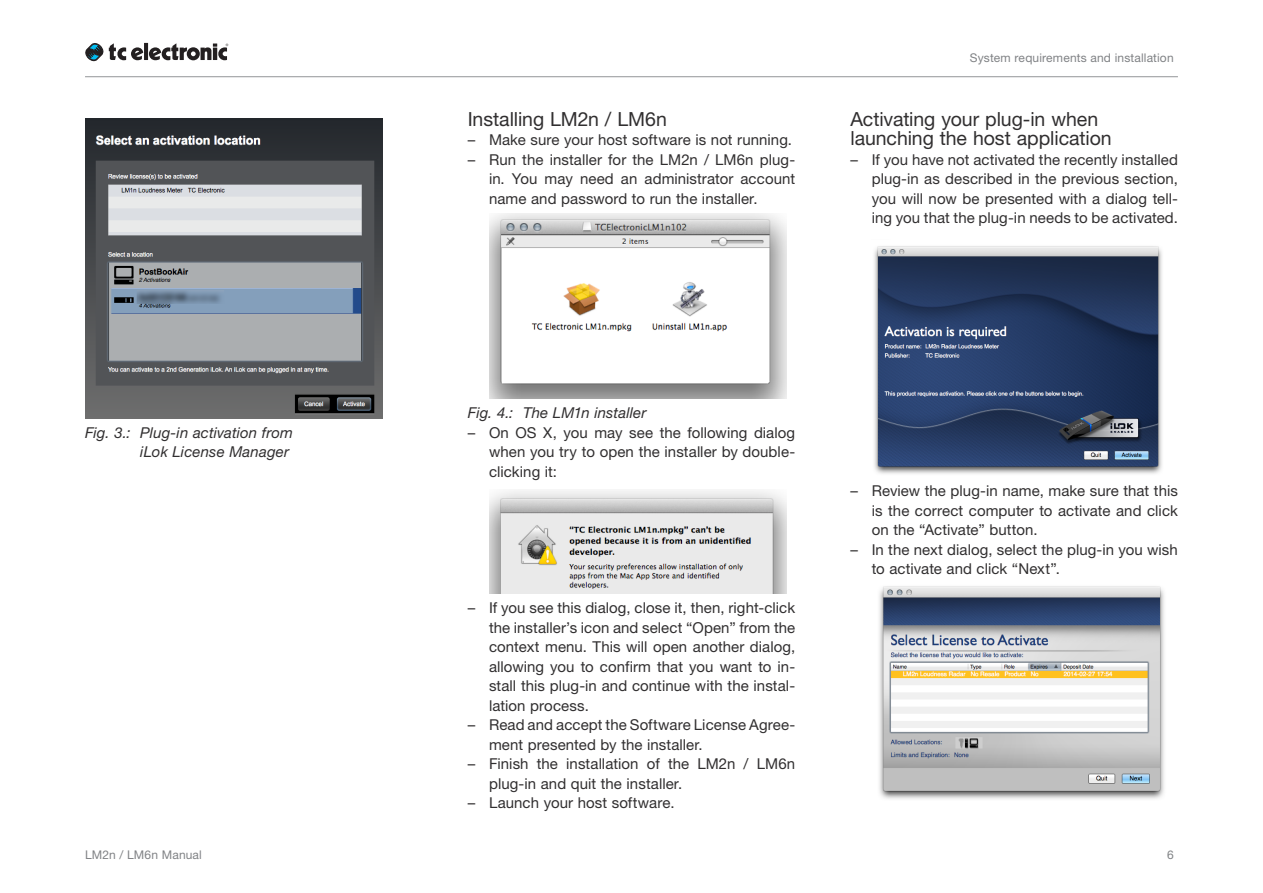
<style>
.page{position:relative;width:1263px;height:893px;background:#fff}
.page>*{position:absolute;margin:0;border:0;box-sizing:border-box;transform-origin:0 0}
.t1{font:19.5px/19.5px "Helvetica Neue LT Pro";letter-spacing:-.005em;color:#312f30}
.t2{font:15px/19.5px "Helvetica Neue LT Pro";letter-spacing:.005em;color:#312f30;text-align:justify}
.t3{font:italic 15px/19.5px "Helvetica Neue LT Pro";letter-spacing:.01em;color:#312f30;text-align:right}
.t4{font:12px "Helvetica Neue LT Pro";letter-spacing:.015em;color:#808285}
</style>
<div class="page">
<hr style="left:144px;top:43px;width:4px;height:17px;background:#231f20">
<svg style="left:149px;top:43px;width:79px;height:17px"></svg>
<svg style="left:85px;top:43px;width:58px;height:18px"></svg>
<hr style="left:85px;top:76px;width:1093px;height:1px;background:#939598">
<img style="left:85px;top:119px;width:298px;height:299px">
<img style="left:489px;top:214px;width:298px;height:185px">
<img style="left:489px;top:491px;width:298px;height:103px">
<img style="left:874px;top:246px;width:288px;height:228px">
<img style="left:879px;top:586px;width:285px;height:213px">
<p class="t3" style="left:85px;top:422px;width:209px">Fig. 3.: Plug-in activation from iLok License Manager</p>
<h1 class="t1" style="left:468px;top:109px;width:201px">Installing LM2n / LM6n</h1>
<p class="t2" style="left:468px;top:130px;width:326px">– Make sure your host software is not running.</p>
<p class="t2" style="left:489px;top:150px;width:308px;text-indent:-21px">– Run the installer for the LM2n / LM6n plug&shy;in. You may need an administrator account name and password to run the installer.</p>
<p class="t4" style="left:970px;top:50px;width:205px">System requirements and installation</p>
<h1 class="t1" style="left:850px;top:109px;width:263px">Activating your plug-in when launching the host application</h1>
<p class="t2" style="left:872px;top:150px;width:308px;text-indent:-21px">– If you have not activated the recently installed plug-in as described in the previous section, you will now be presented with a dialog tell&shy;ing you that the plug-in needs to be activated.</p>
<p class="t3" style="left:468px;top:403px;width:180px">Fig. 4.: The LM1n installer</p>
<p class="t2" style="left:489px;top:423px;width:308px;text-indent:-21px">– On OS X, you may see the following dialog when you try to open the installer by double&shy;clicking it:</p>
<p class="t2" style="left:489px;top:598px;width:308px;text-indent:-21px">– If you see this dialog, close it, then, right-click the installer’s icon and select “Open” from the context menu. This will open another dialog, allowing you to confirm that you want to in&shy;stall this plug-in and continue with the instal&shy;lation process.</p>
<p class="t2" style="left:489px;top:715px;width:308px;text-indent:-21px">– Read and accept the Software License Agree&shy;ment presented by the installer.</p>
<p class="t2" style="left:489px;top:754px;width:308px;text-indent:-21px">– Finish the installation of the LM2n / LM6n plug-in and quit the installer.</p>
<p class="t2" style="left:468px;top:793px;width:208px">– Launch your host software.</p>
<p class="t2" style="left:872px;top:481px;width:308px;text-indent:-21px">– Review the plug-in name, make sure that this is the correct computer to activate and click on the “Activate” button.</p>
<p class="t2" style="left:872px;top:540px;width:308px;text-indent:-21px">– In the next dialog, select the plug-in you wish to activate and click “Next”.</p>
<p class="t4" style="left:85px;top:848px;width:118px">LM2n / LM6n Manual</p>
<p class="t4" style="left:1167px;top:848px;width:8px">6</p>
</div>
